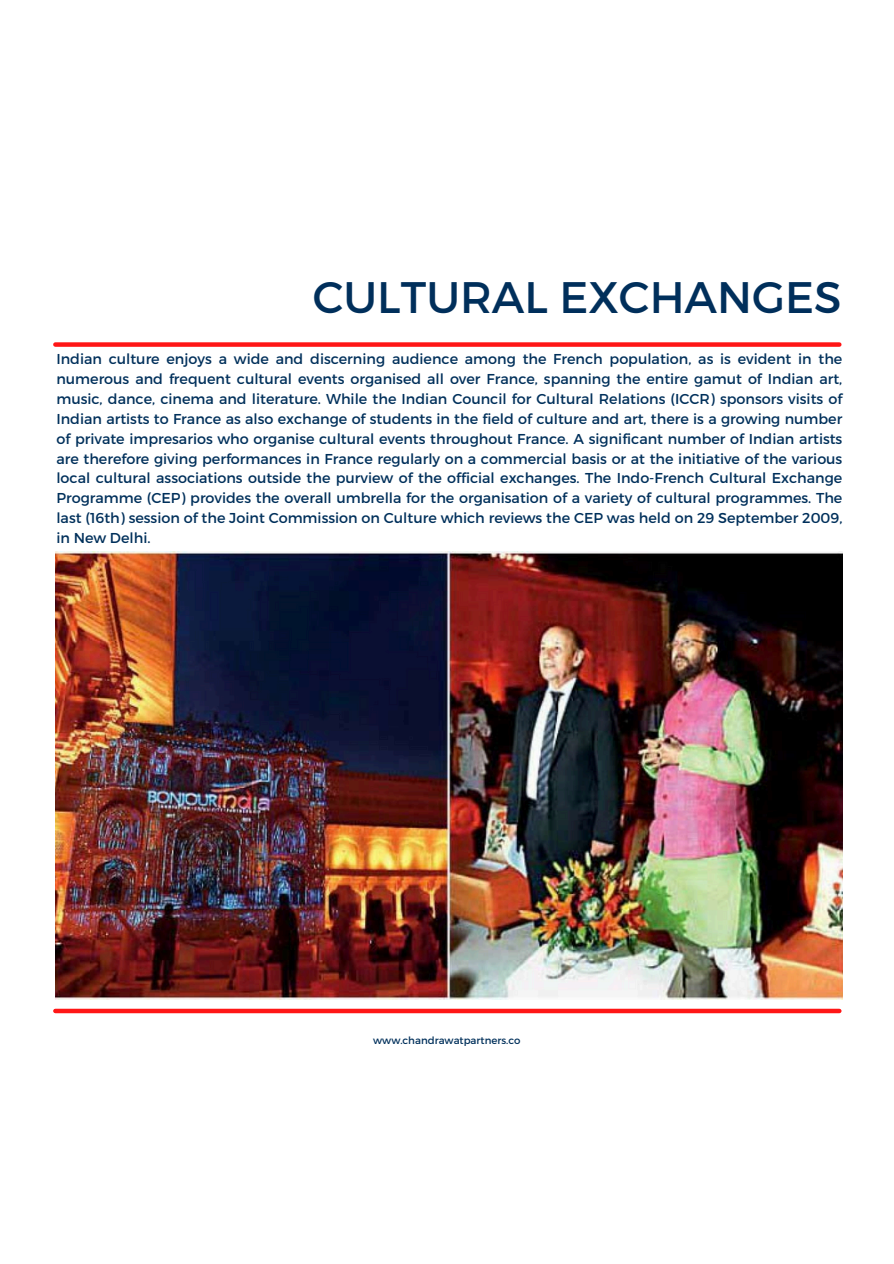
<style>
.page{position:relative;width:894px;height:1264px;background:#fff}
.page>*{position:absolute;margin:0;border:0;box-sizing:border-box;transform-origin:0 0}
.t1{font:44.1px "Montserrat";color:#002f5b}
.t2{font:14.4px/19.8px "Montserrat";color:#00305b;text-align:justify}
.t3{font:10.2px "Montserrat";color:#00305b}
</style>
<div class="page">
<div style="left:55px;top:342px;width:784px;height:5px;background:#ff1616"></div>
<div style="left:55px;top:1008px;width:784px;height:5px;background:#ff1616"></div>
<img style="left:56px;top:551px;width:786px;height:448px">
<p class="t1" style="left:313px;top:268px;width:530px">CULTURAL EXCHANGES</p>
<h1 class="t2" style="left:56px;top:348px;width:787px">Indian culture enjoys a wide and discerning audience among the French population, as is evident in the numerous and frequent cultural events organised all over France, spanning the entire gamut of Indian art, music, dance, cinema and literature. While the Indian Council for Cultural Relations (ICCR) sponsors visits of Indian artists to France as also exchange of students in the field of culture and art, there is a growing number of private impresarios who organise cultural events throughout France. A significant number of Indian artists are therefore giving performances in France regularly on a commercial basis or at the initiative of the various local cultural associations outside the purview of the official exchanges. The Indo-French Cultural Exchange Programme (CEP) provides the overall umbrella for the organisation of a variety of cultural programmes. The last (16th) session of the Joint Commission on Culture which reviews the CEP was held on 29 September 2009, in New Delhi.</h1>
<h2 class="t3" style="left:373px;top:1033px;width:149px">www.chandrawatpartners.co</h2>
</div>
